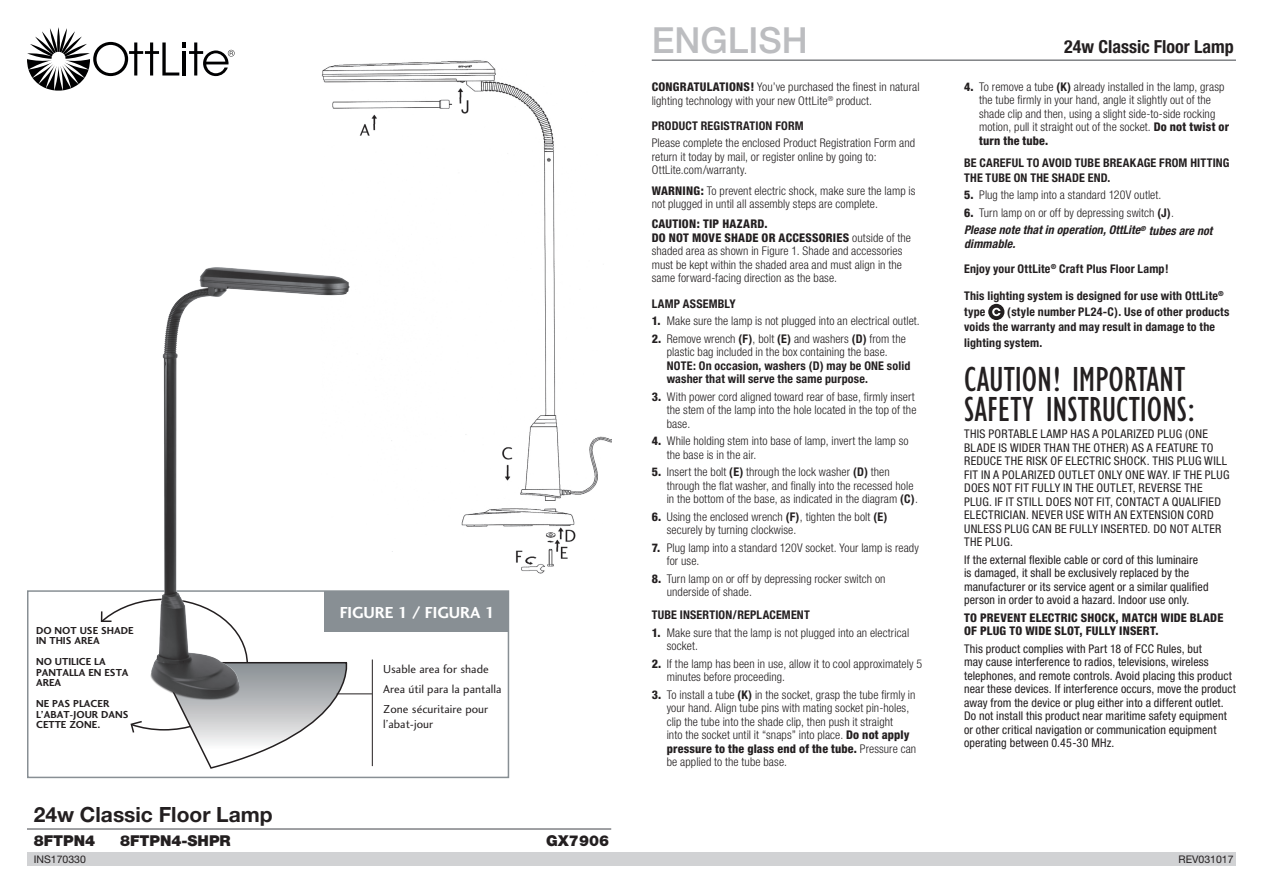
<style>
.page{position:relative;width:1263px;height:893px;background:#fff}
.page>*{position:absolute;margin:0;border:0;box-sizing:border-box;transform-origin:0 0}
.t1{font:condensed 36px/30px "Gill Sans";letter-spacing:-.005em;color:#231f20}
.t2{font:500 36px "Helvetica Neue";color:#bcbdc0}
.t3{font:700 21px "Helvetica Neue";color:#231f20}
.t4{font:700 condensed 18px "Helvetica Neue";color:#231f20}
.t5{font:16.5px "Charlotte Sans Bold Plain";color:#fff}
.t6{font:900 15px "Helvetica Neue";color:#231f20}
.t7{font:300 condensed 12px/13.5px "Helvetica Neue";letter-spacing:.01em;color:#231f20}
.t8{font:condensed 12px/13.5px "Helvetica Neue";letter-spacing:.015em;color:#231f20}
.t9{font:700 condensed 12px/15.8px "Helvetica Neue";letter-spacing:.015em;color:#231f20}
.t10{font:italic 700 condensed 12px/17.5px "Helvetica Neue";letter-spacing:.01em;color:#231f20}
.t11{font:12px/20.4px "Charlotte Sans Book Plain";color:#231f20}
.t12{font:800 condensed 12px/13.5px "Helvetica Neue";letter-spacing:.02em;color:#231f20}
.t13{font:10.5px/10.5px "Charlotte Sans Bold Plain";color:#231f20}
.t14{font:10.5px "Helvetica Neue";color:#231f20}
.s1{font-weight:800}
.s2{font-weight:700}
.s3{font-weight:800;font-style:normal}
.s4{font-weight:300;font-style:normal}
.s5{font-style:normal}
.s6{font-style:italic}
</style>
<div class="page">
<img style="left:321px;top:60px;width:290px;height:514px">
<div style="left:988px;top:304px;width:16px;height:16px;background:#231f20;border-radius:50%"></div>
<svg style="left:992px;top:308px;width:8px;height:8px"></svg>
<hr style="left:652px;top:59px;width:584px;height:2px;background:#808285">
<svg style="left:27px;top:27px;width:208px;height:64px"></svg>
<div style="left:27px;top:852px;width:1209px;height:14px;background:#d1d2d4"></div>
<hr style="left:27px;top:828px;width:584px;height:2px;background:#808285">
<div style="left:27px;top:590px;width:482px;height:188px;border:2px solid #888f94"></div>
<svg style="left:164px;top:713px;width:160px;height:56px"></svg>
<hr style="left:337px;top:693px;width:35px;height:1px;background:#231f20">
<hr style="left:372px;top:659px;width:1px;height:107px;background:#231f20">
<svg style="left:100px;top:611px;width:13px;height:11px"></svg>
<svg style="left:130px;top:721px;width:14px;height:12px"></svg>
<div style="left:324px;top:591px;width:184px;height:40px;background:#888f94"></div>
<img style="left:121px;top:250px;width:245px;height:463px">
<p class="t13" style="left:36px;top:625px;width:99px">DO NOT USE SHADE<br>IN THIS AREA</p>
<p class="t13" style="left:36px;top:657px;width:94px">NO UTILICE LA<br>PANTALLA EN ESTA<br>AREA</p>
<p class="t13" style="left:36px;top:699px;width:94px">NE PAS PLACER<br>L’ABAT-JOUR DANS<br>CETTE ZONE.</p>
<h3 class="t5" style="left:340px;top:602px;width:157px">FIGURE 1 / FIGURA 1</h3>
<p class="t11" style="left:383px;top:658px;width:120px">Usable area for shade<br>Area útil para la pantalla<br>Zone sécuritaire pour</p>
<p class="t11" style="left:383px;top:713px;width:51px">l’abat-jour</p>
<h2 class="t3" style="left:34px;top:801px;width:240px">24w Classic Floor Lamp</h2>
<p class="t6" style="left:34px;top:832px;width:63px">8FTPN4</p>
<p class="t6" style="left:120px;top:832px;width:112px">8FTPN4-SHPR</p>
<p class="t6" style="left:546px;top:832px;width:64px">GX7906</p>
<h1 class="t2" style="left:652px;top:18px;width:157px">ENGLISH</h1>
<p class="t7" style="left:652px;top:80px;width:269px"><span class="s1">CONGRATULATIONS!</span> You’ve purchased the finest in natural lighting technology with your new OttLite<sup>®</sup> product.</p>
<p class="t9" style="left:652px;top:118px;width:153px">PRODUCT REGISTRATION FORM</p>
<p class="t7" style="left:652px;top:136px;width:265px">Please complete the enclosed Product Registration Form and return it today by mail, or register online by going to:<br>OttLite.com/warranty.</p>
<p class="t7" style="left:652px;top:184px;width:265px"><span class="s1">WARNING:</span> To prevent electric shock, make sure the lamp is not plugged in until all assembly steps are complete.</p>
<p class="t7" style="left:652px;top:217px;width:261px"><span class="s1">CAUTION: TIP HAZARD.<br>DO NOT MOVE SHADE OR ACCESSORIES</span> outside of the shaded area as shown in Figure 1. Shade and accessories must be kept within the shaded area and must align in the same forward-facing direction as the base.</p>
<p class="t9" style="left:652px;top:295px;width:86px">LAMP ASSEMBLY</p>
<p class="t7" style="left:652px;top:314px;width:270px"><span class="s1">1.</span> Make sure the lamp is not plugged into an electrical outlet.</p>
<p class="t7" style="left:652px;top:332px;width:256px;text-align:center"><span class="s1">2.</span> Remove wrench <span class="s2">(F)</span>, bolt <span class="s2">(E)</span> and washers <span class="s2">(D)</span> from the plastic bag included in the box containing the base.</p>
<p class="t9" style="left:667px;top:358px;width:245px;line-height:13.5px">NOTE: On occasion, washers (D) may be ONE solid washer that will serve the same purpose.</p>
<p class="t7" style="left:667px;top:390px;width:251px;text-indent:-15px"><span class="s1">3.</span> With power cord aligned toward rear of base, firmly insert the stem of the lamp into the hole located in the top of the base.</p>
<p class="t7" style="left:667px;top:434px;width:243px;text-indent:-15px"><span class="s1">4.</span> While holding stem into base of lamp, invert the lamp so the base is in the air.</p>
<p class="t7" style="left:667px;top:465px;width:253px;text-indent:-15px"><span class="s1">5.</span> Insert the bolt <span class="s2">(E)</span> through the lock washer <span class="s2">(D)</span> then through the flat washer, and finally into the recessed hole in the bottom of the base, as indicated in the diagram <span class="s2">(C)</span>.</p>
<p class="t7" style="left:667px;top:510px;width:222px;text-indent:-15px"><span class="s1">6.</span> Using the enclosed wrench <span class="s2">(F)</span>, tighten the bolt <span class="s2">(E) </span>securely by turning clockwise.</p>
<p class="t7" style="left:667px;top:541px;width:254px;text-indent:-15px"><span class="s1">7.</span> Plug lamp into a standard 120V socket. Your lamp is ready for use.</p>
<p class="t7" style="left:667px;top:572px;width:220px;text-indent:-15px"><span class="s1">8.</span> Turn lamp on or off by depressing rocker switch on underside of shade.</p>
<p class="t9" style="left:652px;top:607px;width:160px">TUBE INSERTION/REPLACEMENT</p>
<p class="t7" style="left:667px;top:625px;width:244px;text-indent:-15px"><span class="s1">1.</span> Make sure that the lamp is not plugged into an electrical socket.</p>
<p class="t7" style="left:667px;top:656px;width:257px;text-indent:-15px"><span class="s1">2.</span> If the lamp has been in use, allow it to cool approximately 5 minutes before proceeding.</p>
<p class="t7" style="left:667px;top:687px;width:251px;text-indent:-15px"><span class="s1">3.</span> To install a tube <span class="s2">(K)</span> in the socket, grasp the tube firmly in your hand. Align tube pins with mating socket pin-holes, clip the tube into the shade clip, then push it straight<br>into the socket until it “snaps” into place. <span class="s1">Do not apply pressure to the glass end of the tube.</span> Pressure can be applied to the tube base.</p>
<h3 class="t4" style="left:1064px;top:35px;width:171px">24w Classic Floor Lamp</h3>
<p class="t7" style="left:979px;top:80px;width:251px;text-indent:-15px"><span class="s1">4.</span> To remove a tube <span class="s2">(K)</span> already installed in the lamp, grasp the tube firmly in your hand, angle it slightly out of the shade clip and then, using a slight side-to-side rocking motion, pull it straight out of the socket. <span class="s1">Do not twist or turn the tube.</span></p>
<p class="t9" style="left:964px;top:156px;width:267px;line-height:14.4px">BE CAREFUL TO AVOID TUBE BREAKAGE FROM HITTING<br>THE TUBE ON THE SHADE END.</p>
<p class="t7" style="left:964px;top:188px;width:199px"><span class="s1">5.</span> Plug the lamp into a standard 120V outlet.</p>
<p class="t10" style="left:964px;top:204px;width:250px"><span class="s3">6.</span> <span class="s4">Turn lamp on or off by depressing switch</span> <span class="s5">(J)</span><span class="s4">.<br></span>Please note that in operation, OttLite<sup>®</sup> tubes are not</p>
<p class="t9" style="left:964px;top:231px;width:206px;line-height:25.2px"><span class="s6">dimmable.<br></span>Enjoy your OttLite<sup>®</sup> Craft Plus Floor Lamp!</p>
<p class="t9" style="left:964px;top:287px;width:261px">This lighting system is designed for use with OttLite<sup>® </sup>type</p>
<p class="t9" style="left:964px;top:303px;width:267px;text-indent:43px">(style number PL24-C). Use of other products voids the warranty and may result in damage to the lighting system.</p>
<h1 class="t1" style="left:964px;top:364px;width:232px">CAUTION! IMPORTANT<br>SAFETY INSTRUCTIONS:</h1>
<p class="t8" style="left:964px;top:427px;width:267px">THIS PORTABLE LAMP HAS A POLARIZED PLUG (ONE BLADE IS WIDER THAN THE OTHER) AS A FEATURE TO REDUCE THE RISK OF ELECTRIC SHOCK. THIS PLUG WILL FIT IN A POLARIZED OUTLET ONLY ONE WAY. IF THE PLUG DOES NOT FIT FULLY IN THE OUTLET, REVERSE THE PLUG. IF IT STILL DOES NOT FIT, CONTACT A QUALIFIED ELECTRICIAN. NEVER USE WITH AN EXTENSION CORD UNLESS PLUG CAN BE FULLY INSERTED. DO NOT ALTER THE PLUG.</p>
<p class="t8" style="left:964px;top:553px;width:246px">If the external flexible cable or cord of this luminaire<br>is damaged, it shall be exclusively replaced by the manufacturer or its service agent or a similar qualified person in order to avoid a hazard. Indoor use only.</p>
<p class="t12" style="left:964px;top:610px;width:261px">TO PREVENT ELECTRIC SHOCK, MATCH WIDE BLADE<br>OF PLUG TO WIDE SLOT, FULLY INSERT.</p>
<p class="t8" style="left:964px;top:642px;width:273px">This product complies with Part 18 of FCC Rules, but<br>may cause interference to radios, televisions, wireless telephones, and remote controls. Avoid placing this product near these devices. If interference occurs, move the product away from the device or plug either into a different outlet.<br>Do not install this product near maritime safety equipment or other critical navigation or communication equipment operating between 0.45-30 MHz.</p>
<p class="t14" style="left:34px;top:853px;width:54px">INS170330</p>
<p class="t14" style="left:1178px;top:853px;width:57px">REV031017</p>
</div>
